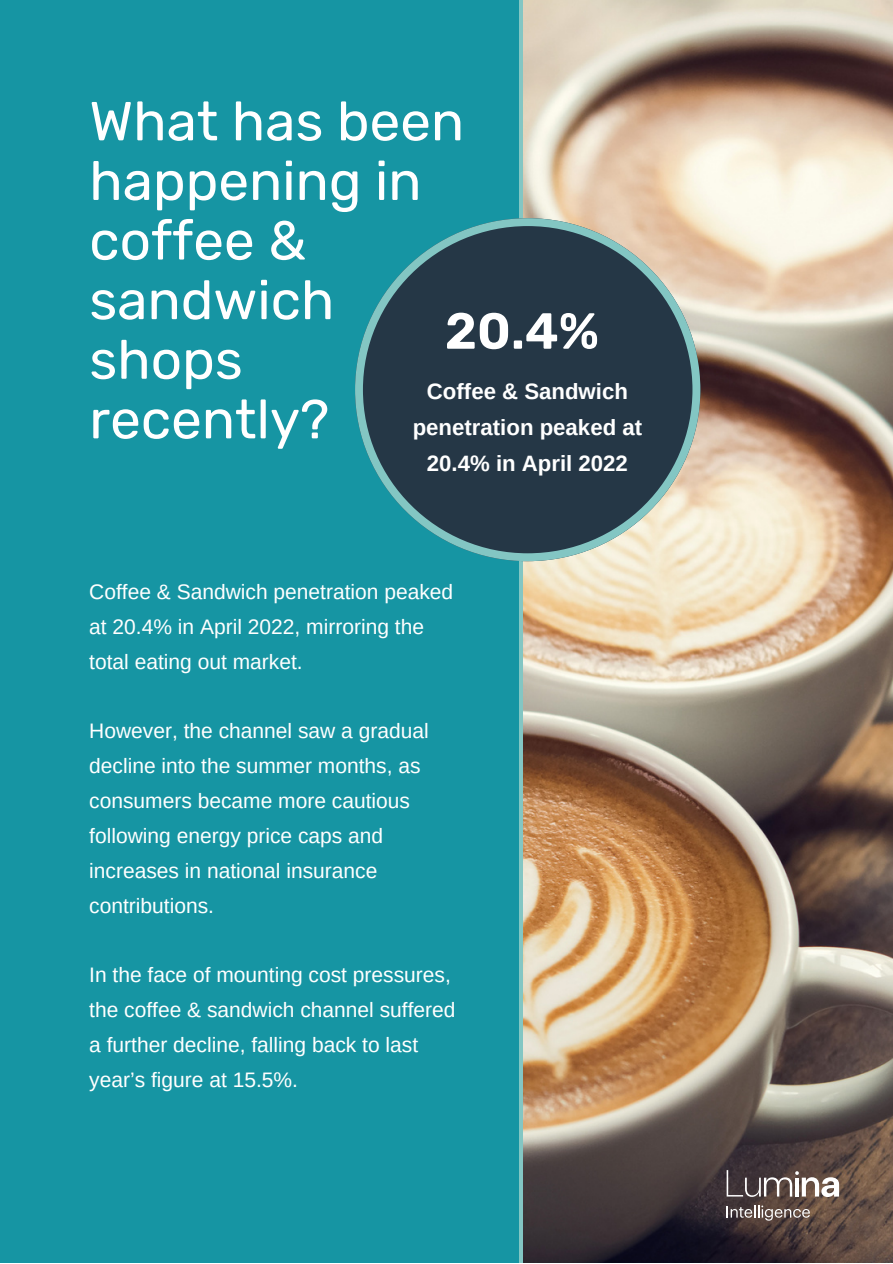
<style>
.page{position:relative;width:893px;height:1264px;background:#fff}
.page>*{position:absolute;margin:0;border:0;box-sizing:border-box;transform-origin:0 0}
.t1{font:54.9px/59.6px "Rubik";color:#fff}
.t2{font:600 50.7px "Rubik";color:#fff}
.t3{font:700 22.2px/36px "Arimo";color:#fff;text-align:center}
.t4{font:21px/34.8px "Arimo";color:#fff}
</style>
<div class="page">
<div style="left:0;top:0;width:892px;height:1262px;background:#1695a3"></div>
<div style="left:519px;top:0;width:84px;height:1262px;background:#83c6c3"></div>
<img style="left:523px;top:0;width:369px;height:1262px">
<svg style="left:355px;top:218px;width:345px;height:343px;background:#3f5c65"></svg>
<svg style="left:726px;top:1204px;width:83px;height:16px"></svg>
<svg style="left:726px;top:1170px;width:113px;height:26px;background:#7d716f"></svg>
<h1 class="t1" style="left:89px;top:92px;width:376px">What has been happening in coffee &amp; sandwich shops recently?</h1>
<h2 class="t2" style="left:445px;top:301px;width:156px">20.4%</h2>
<p class="t3" style="left:412px;top:373px;width:231px">Coffee &amp; Sandwich penetration peaked at<br>20.4% in April 2022</p>
<p class="t4" style="left:89px;top:574px;width:365px">Coffee &amp; Sandwich penetration peaked at 20.4% in April 2022, mirroring the total eating out market.</p>
<p class="t4" style="left:89px;top:713px;width:341px">However, the channel saw a gradual decline into the summer months, as consumers became more cautious following energy price caps and increases in national insurance contributions.</p>
<p class="t4" style="left:89px;top:957px;width:368px">In the face of mounting cost pressures, the coffee &amp; sandwich channel suffered a further decline, falling back to last year’s figure at 15.5%.</p>
</div>
